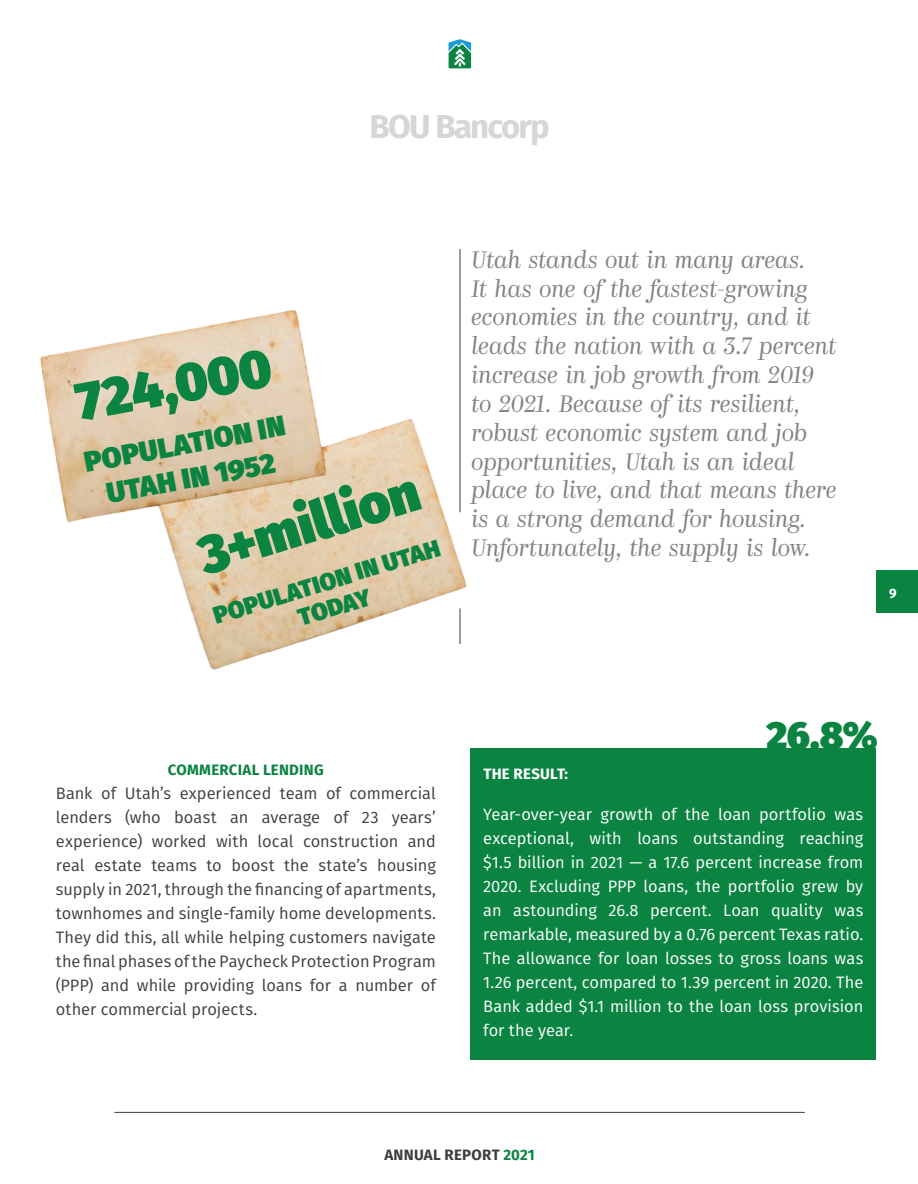
<style>
.page{position:relative;width:918px;height:1184px;background:#fff}
.page>*{position:absolute;margin:0;border:0;box-sizing:border-box;transform-origin:0 0}
.Main_Text_-_Fira_11p{font:900 54px "Fira Sans";color:#0b8441}
.Main_Text_-_Fira_11p-2{font:900 39px "Fira Sans";color:#0b8441}
.t1{font:700 33px "Fira Sans";letter-spacing:-.055em;color:#d5d6d8}
.Main_Text_-_Fira_11p-3{font:900 28.5px/34.5px "Fira Sans";color:#0b8441;text-align:center}
._03_Quotes_-_Kazimir{font:italic 300 24px/28.8px "Kazimir";letter-spacing:-.015em;color:#818386}
.Main_Text_-_Fira_11p-4{font:900 24px/27px "Fira Sans";color:#0b8441;text-align:center}
.Main_Text_-_Fira_11p-5{font:16.5px/24px "Fira Sans";color:#3e3e3f;text-align:justify}
.Main_Text_-_Fira_11p-6{font:16.5px/24px "Fira Sans";color:#fff;text-align:justify}
._04_Gold_Subheader{font:700 15px "Fira Sans";letter-spacing:.015em;color:#0b8441}
.t2{font:700 15px "Fira Sans";letter-spacing:.02em;color:#3e3e3f}
.Main_Text_-_Fira_11p-7{font:700 15px "Fira Sans";letter-spacing:.015em;color:#fff}
.t3{font:700 13.5px "Fira Sans";color:#fff}
.s1{color:#0b8441}
</style>
<div class="page">
<div style="left:876px;top:570px;width:42px;height:42px;background:#0b8441"></div>
<hr style="left:114px;top:1111px;width:691px;height:1px;background:#3e3e3f">
<svg style="left:448px;top:39px;width:24px;height:30px"></svg>
<div style="left:471px;top:748px;width:405px;height:311px;background:#0b8441"></div>
<img style="left:40px;top:303px;width:427px;height:367px">
<hr style="left:460px;top:608px;width:1px;height:36px;background:#3e3e3f">
<hr style="left:460px;top:249px;width:1px;height:263px;background:#3e3e3f">
<h3 class="t1" style="left:370px;top:99px;width:181px">BOU Bancorp</h3>
<p class="Main_Text_-_Fira_11p" style="left:67px;top:354px;width:199px;rotate:-11deg">724,000</p>
<p class="Main_Text_-_Fira_11p-3" style="left:81px;top:443px;width:205px;rotate:-11deg">POPULATION IN<br>UTAH IN 1952</p>
<p class="Main_Text_-_Fira_11p" style="left:186px;top:509px;width:229px;rotate:-17deg">3+million</p>
<p class="Main_Text_-_Fira_11p-4" style="left:209px;top:600px;width:237px;rotate:-17deg">POPULATION IN UTAH<br>TODAY</p>
<p class="_03_Quotes_-_Kazimir" style="left:471px;top:245px;width:367px">Utah stands out in many areas.<br>It has one of the fastest-growing economies in the country, and it leads the nation with a 3.7 percent increase in job growth from 2019 to 2021. Because of its resilient, robust economic system and job opportunities, Utah is an ideal place to live, and that means there is a strong demand for housing.<br>Unfortunately, the supply is low.</p>
<p class="t3" style="left:889px;top:581px;width:9px">9</p>
<p class="_04_Gold_Subheader" style="left:168px;top:757px;width:158px">COMMERCIAL LENDING</p>
<p class="Main_Text_-_Fira_11p-5" style="left:56px;top:780px;width:382px">Bank of Utah’s experienced team of commercial lenders (who boast an average of 23 years’ experience) worked with local construction and real estate teams to boost the state’s housing supply in 2021, through the financing of apartments, townhomes and single-family home developments.<br>They did this, all while helping customers navigate the final phases of the Paycheck Protection Program (PPP) and while providing loans for a number of other commercial projects.</p>
<p class="Main_Text_-_Fira_11p-2" style="left:767px;top:699px;width:112px">26.8%</p>
<p class="Main_Text_-_Fira_11p-7" style="left:483px;top:760px;width:86px">THE RESULT:</p>
<p class="Main_Text_-_Fira_11p-6" style="left:483px;top:801px;width:382px">Year-over-year growth of the loan portfolio was exceptional, with loans outstanding reaching $1.5 billion in 2021 — a 17.6 percent increase from 2020. Excluding PPP loans, the portfolio grew by an astounding 26.8 percent. Loan quality was remarkable, measured by a 0.76 percent Texas ratio.<br>The allowance for loan losses to gross loans was 1.26 percent, compared to 1.39 percent in 2020. The Bank added $1.1 million to the loan loss provision for the year.</p>
<p class="t2" style="left:384px;top:1141px;width:152px">ANNUAL REPORT <span class="s1">2021</span></p>
</div>
